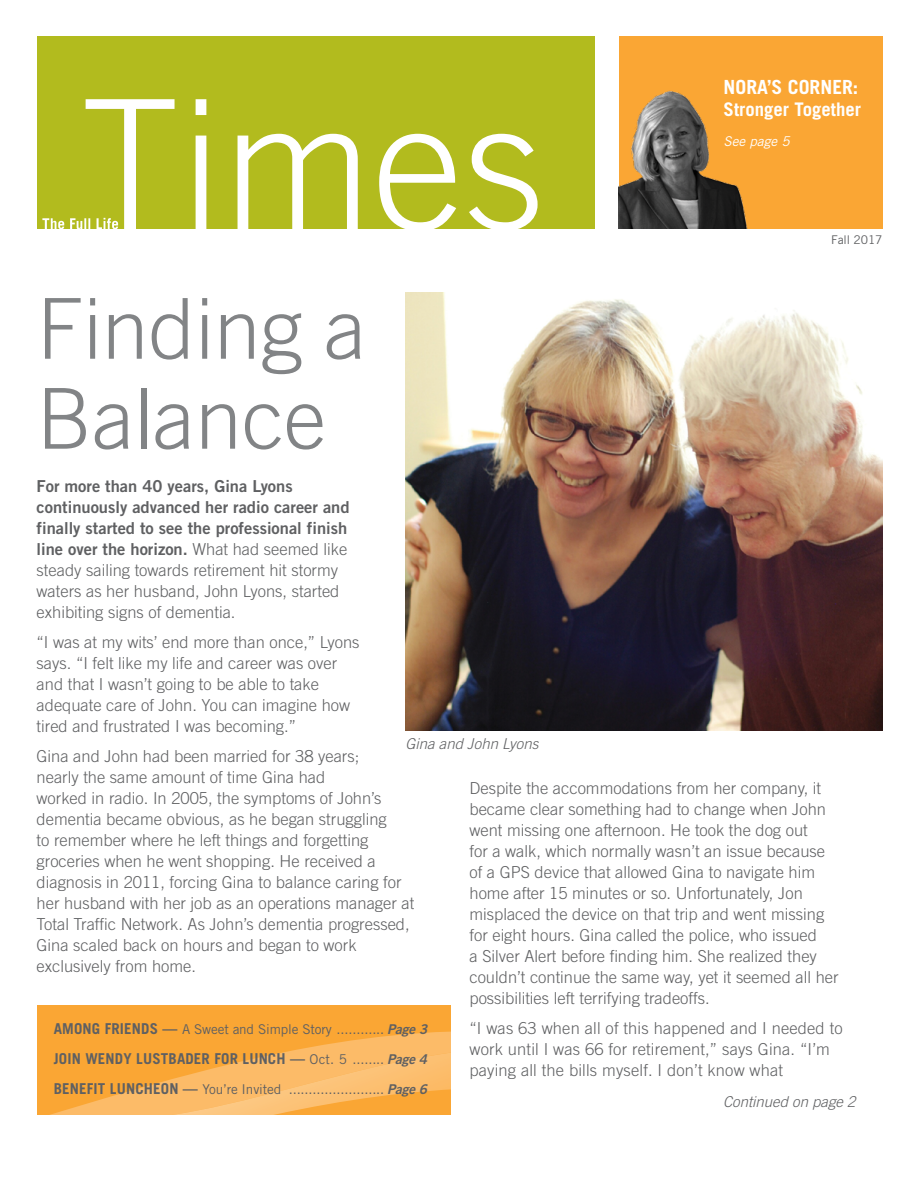
<style>
.page{position:relative;width:918px;height:1188px;background:#fff}
.page>*{position:absolute;margin:0;border:0;box-sizing:border-box;transform-origin:0 0}
.t1{font:300 84px/90px "Trade Gothic";color:#828486}
.t2{font:700 19.5px "Trade Gothic";color:#fff}
.t3{font:700 18.75px "Trade Gothic";color:#fff}
.t4{font:300 16.5px/21px "Trade Gothic";color:#5f6062}
.t5{font:16.5px/21px "Trade Gothic Bold Two";color:#5f6062}
.t6{font:700 15px "Trade Gothic";letter-spacing:.01em;color:#5f6062}
.t7{font:italic 300 15px "Trade Gothic";color:#5f6062}
.t8{font:13.5px "Trade Gothic";letter-spacing:-.01em;color:#5f6062}
.t9{font:italic 13.5px "Trade Gothic";color:#fff}
.t10{font:12px "Trade Gothic";letter-spacing:-.01em;color:#5f6062}
.s1{font-family:"Trade Gothic";font-weight:300}
.s2{font-weight:700;font-size:15px}
.s3{font-family:"Trade Gothic Bold Two";font-style:italic}
.s4{font-weight:400;font-size:13.5px}
.s5{font-family:"Trade Gothic Bold Two";font-weight:400;font-style:italic;font-size:13.5px}
</style>
<div class="page">
<div style="left:37px;top:36px;width:558px;height:193px;background:#b2bb1e"></div>
<svg style="left:86px;top:99px;width:452px;height:130px"></svg>
<svg style="left:42px;top:218px;width:76px;height:11px"></svg>
<div style="left:37px;top:1005px;width:414px;height:110px;background:#faa634"></div>
<svg style="left:50px;top:1031px;width:401px;height:84px"></svg>
<img style="left:405px;top:293px;width:478px;height:438px">
<div style="left:619px;top:36px;width:264px;height:193px;background:#faa634"></div>
<img style="left:619px;top:91px;width:129px;height:138px">
<p class="t2" style="left:724px;top:75px;width:136px">NORA’S CORNER:</p>
<p class="t3" style="left:724px;top:98px;width:139px">Stronger Together</p>
<p class="t9" style="left:724px;top:133px;width:67px">See page 5</p>
<h1 class="t1" style="left:37px;top:283px;width:331px">Finding a<br>Balance</h1>
<p class="t10" style="left:831px;top:232px;width:53px">Fall 2017</p>
<p class="t5" style="left:37px;top:475px;width:315px">For more than 40 years, Gina Lyons continuously advanced her radio career and finally started to see the professional finish line over the horizon. <span class="s1">What had seemed like</span></p>
<p class="t4" style="left:37px;top:559px;width:304px;text-align:justify">steady sailing towards retirement hit stormy waters as her husband, John Lyons, started exhibiting signs of dementia.</p>
<p class="t4" style="left:37px;top:631px;width:325px">“I was at my wits’ end more than once,” Lyons says. “I felt like my life and career was over and that I wasn’t going to be able to take adequate care of John. You can imagine how tired and frustrated I was becoming.”</p>
<p class="t4" style="left:37px;top:745px;width:379px">Gina and John had been married for 38 years;<br>nearly the same amount of time Gina had<br>worked in radio. In 2005, the symptoms of John’s dementia became obvious, as he began struggling<br>to remember where he left things and forgetting groceries when he went shopping. He received a diagnosis in 2011, forcing Gina to balance caring for her husband with her job as an operations manager at Total Traffic Network. As John’s dementia progressed, Gina scaled back on hours and began to work exclusively from home.</p>
<p class="t7" style="left:406px;top:735px;width:134px">Gina and John Lyons</p>
<p class="t4" style="left:469px;top:777px;width:371px">Despite the accommodations from her company, it became clear something had to change when John went missing one afternoon. He took the dog out<br>for a walk, which normally wasn’t an issue because of a GPS device that allowed Gina to navigate him home after 15 minutes or so. Unfortunately, Jon misplaced the device on that trip and went missing for eight hours. Gina called the police, who issued<br>a Silver Alert before finding him. She realized they couldn’t continue the same way, yet it seemed all her possibilities left terrifying tradeoffs.</p>
<p class="t4" style="left:469px;top:1017px;width:375px">“I was 63 when all of this happened and I needed to work until I was 66 for retirement,” says Gina. “I’m paying all the bills myself. I don’t know what</p>
<p class="t8" style="left:54px;top:1021px;width:375px"><span class="s2">AMONG FRIENDS —</span> A Sweet and Simple Story ............ <span class="s3">Page 3</span></p>
<p class="t6" style="left:54px;top:1049px;width:375px">JOIN WENDY LUSTBADER FOR LUNCH — <span class="s4">Oct. 5 ........</span> <span class="s5">Page 4</span></p>
<p class="t8" style="left:54px;top:1081px;width:375px"><span class="s2">BENEFIT LUNCHEON —</span> You’re Invited ........................ <span class="s3">Page 6</span></p>
<p class="t7" style="left:723px;top:1093px;width:134px">Continued on page 2</p>
</div>
